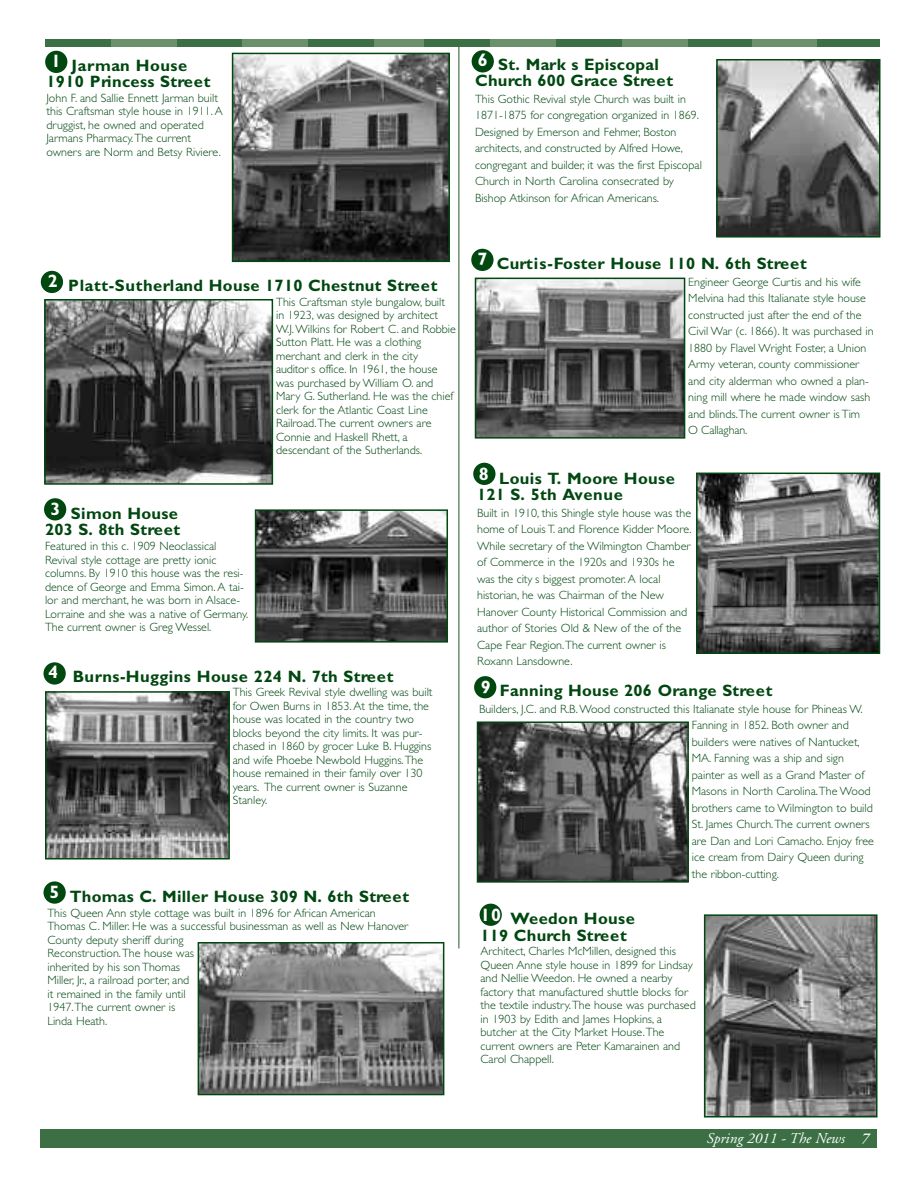
<style>
.page{position:relative;width:918px;height:1188px;background:#fff}
.page>*{position:absolute;margin:0;border:0;box-sizing:border-box;transform-origin:0 0}
.t1{font:700 16.5px/16.5px "Gill Sans";letter-spacing:.02em;color:#004710}
.t2{font:italic 15px "Adobe Garamond";color:#fff}
.t3{font:300 12px/13.5px "Gill Sans";color:#004710}
.s1{font-weight:600}
</style>
<div class="page">
<div style="left:40px;top:1129px;width:838px;height:19px;background:#3c7044"></div>
<div style="left:41px;top:271px;width:22px;height:22px;background:#004710;border-radius:50%"></div>
<hr style="left:458px;top:43px;width:2px;height:905px;background:#6a916c">
<div style="left:474px;top:676px;width:22px;height:22px;background:#004710;border-radius:50%"></div>
<div style="left:473px;top:463px;width:22px;height:22px;background:#004710;border-radius:50%"></div>
<div style="left:471px;top:249px;width:23px;height:22px;background:#004710;border-radius:50%"></div>
<div style="left:472px;top:50px;width:22px;height:22px;background:#004710;border-radius:50%"></div>
<div style="left:44px;top:881px;width:22px;height:23px;background:#004710;border-radius:50%"></div>
<div style="left:44px;top:662px;width:22px;height:23px;background:#004710;border-radius:50%"></div>
<div style="left:44px;top:498px;width:22px;height:22px;background:#004710;border-radius:50%"></div>
<div style="left:45px;top:51px;width:22px;height:22px;background:#004710;border-radius:50%"></div>
<img style="left:235px;top:56px;width:212px;height:203px">
<div style="left:232px;top:53px;width:218px;height:209px;border:2px solid #004710"></div>
<img style="left:258px;top:512px;width:187px;height:128px">
<div style="left:255px;top:509px;width:193px;height:134px;border:2px solid #004710"></div>
<img style="left:48px;top:694px;width:179px;height:163px">
<div style="left:45px;top:691px;width:185px;height:169px;border:2px solid #004710"></div>
<img style="left:480px;top:724px;width:206px;height:156px">
<div style="left:477px;top:721px;width:212px;height:162px;border:2px solid #004710"></div>
<img style="left:478px;top:281px;width:204px;height:155px">
<div style="left:475px;top:278px;width:210px;height:161px;border:2px solid #004710"></div>
<img style="left:201px;top:945px;width:240px;height:147px">
<div style="left:198px;top:942px;width:246px;height:153px;border:2px solid #004710"></div>
<div style="left:480px;top:904px;width:22px;height:22px;background:#004710;border-radius:50%"></div>
<img style="left:707px;top:917px;width:168px;height:198px">
<div style="left:704px;top:914px;width:174px;height:204px;border:2px solid #004710"></div>
<img style="left:719px;top:62px;width:158px;height:173px">
<div style="left:716px;top:59px;width:164px;height:179px;border:2px solid #004710"></div>
<div style="left:370px;top:39px;width:66px;height:7px;background:#6a916c"></div>
<div style="left:424px;top:39px;width:66px;height:7px;background:#3c7044"></div>
<div style="left:490px;top:39px;width:66px;height:7px;background:#6a916c"></div>
<div style="left:556px;top:39px;width:66px;height:7px;background:#3c7044"></div>
<div style="left:622px;top:39px;width:66px;height:7px;background:#6a916c"></div>
<div style="left:688px;top:39px;width:66px;height:7px;background:#3c7044"></div>
<div style="left:752px;top:39px;width:66px;height:7px;background:#6a916c"></div>
<div style="left:818px;top:39px;width:62px;height:7px;background:#3c7044"></div>
<div style="left:45px;top:39px;width:66px;height:7px;background:#3c7044"></div>
<div style="left:111px;top:39px;width:66px;height:7px;background:#6a916c"></div>
<div style="left:177px;top:39px;width:66px;height:7px;background:#3c7044"></div>
<div style="left:243px;top:39px;width:65px;height:7px;background:#6a916c"></div>
<div style="left:308px;top:39px;width:66px;height:7px;background:#3c7044"></div>
<img style="left:47px;top:302px;width:223px;height:180px">
<div style="left:44px;top:299px;width:229px;height:186px;border:2px solid #004710"></div>
<img style="left:699px;top:476px;width:178px;height:175px">
<div style="left:696px;top:473px;width:184px;height:181px;border:2px solid #004710"></div>
<h1 class="t1" style="left:47px;top:58px;width:165px"><sup>1</sup> Jarman House<br>1910 Princess Street</h1>
<p class="t3" style="left:46px;top:92px;width:178px">John F. and Sallie Ennett Jarman built this Craftsman style house in 1911. A druggist, he owned and operated Jarmans Pharmacy.The current owners are Norm and Betsy Riviere.</p>
<h1 class="t1" style="left:48px;top:279px;width:391px"><sup>2</sup> Platt-Sutherland House 1710 Chestnut Street</h1>
<p class="t3" style="left:276px;top:296px;width:181px">This Craftsman style bungalow, built in 1923, was designed by architect<br>W.J.Wilkins for Robert C. and Robbie<br>Sutton Platt. He was a clothing merchant and clerk in the city<br>auditor s office. In 1961, the house was purchased by William O. and<br>Mary G. Sutherland. He was the chief clerk for the Atlantic Coast Line<br>Railroad.The current owners are<br>Connie and Haskell Rhett, a descendant of the Sutherlands.</p>
<h1 class="t1" style="left:45px;top:507px;width:137px;text-align:center"><sup>3</sup> Simon House<br>203 S. 8th Street</h1>
<p class="t3" style="left:45px;top:540px;width:205px">Featured in this c. 1909 Neoclassical Revival style cottage are pretty ionic columns. By 1910 this house was the resi&shy;dence of George and Emma Simon. A tai&shy;lor and merchant, he was born in Alsace-Lorraine and she was a native of Germany.<br>The current owner is Greg Wessel.</p>
<h1 class="t1" style="left:48px;top:669px;width:347px"><sup>4</sup> Burns-Huggins House 224 N. 7th Street</h1>
<p class="t3" style="left:233px;top:687px;width:201px">This Greek Revival style dwelling was built for Owen Burns in 1853. At the time, the house was located in the country two blocks beyond the city limits. It was pur&shy;chased in 1860 by grocer Luke B. Huggins and wife Phoebe Newbold Huggins.The house remained in their family over 130 years. The current owner is Suzanne Stanley.</p>
<h1 class="t1" style="left:49px;top:890px;width:361px"><sup>5</sup> Thomas C. Miller House 309 N. 6th Street</h1>
<p class="t3" style="left:47px;top:907px;width:362px">This Queen Ann style cottage was built in 1896 for African American Thomas C. Miller. He was a successful businessman as well as New Hanover County deputy sheriff during<br>Reconstruction.The house was<br>inherited by his son Thomas<br>Miller, Jr., a railroad porter, and<br>it remained in the family until<br>1947.The current owner is<br>Linda Heath.</p>
<h1 class="t1" style="left:475px;top:58px;width:200px"><sup>6</sup> St. Mark s Episcopal<br>Church 600 Grace Street</h1>
<p class="t3" style="left:475px;top:92px;width:228px;line-height:16.5px">This Gothic Revival style Church was built in 1871-1875 for congregation organized in 1869.<br>Designed by Emerson and Fehmer, Boston architects, and constructed by Alfred Howe, congregant and builder, it was the first Episcopal Church in North Carolina consecrated by Bishop Atkinson for African Americans.</p>
<h1 class="t1" style="left:478px;top:257px;width:331px"><sup>7</sup> Curtis-Foster House 110 N. 6th Street</h1>
<p class="t3" style="left:688px;top:274px;width:187px;line-height:16.5px">Engineer George Curtis and his wife Melvina had this Italianate style house constructed just after the end of the Civil War (c. 1866). It was purchased in 1880 by Flavel Wright Foster, a Union Army veteran, county commissioner and city alderman who owned a plan&shy;ning mill where he made window sash and blinds.The current owner is Tim<br>O Callaghan.</p>
<h1 class="t1" style="left:477px;top:471px;width:199px"><sup>8</sup> Louis T. Moore House<br>121 S. 5th Avenue</h1>
<p class="t3" style="left:477px;top:505px;width:216px;line-height:16.5px">Built in 1910, this Shingle style house was the home of Louis T. and Florence Kidder Moore.<br>While secretary of the Wilmington Chamber of Commerce in the 1920s and 1930s he was the city s biggest promoter. A local historian, he was Chairman of the New Hanover County Historical Commission and author of Stories Old &amp; New of the of the Cape Fear Region.The current owner is Roxann Lansdowne.</p>
<h1 class="t1" style="left:481px;top:684px;width:293px"><sup>9</sup> Fanning House 206 Orange Street</h1>
<p class="t3" style="left:692px;top:701px;width:184px;line-height:16.5px;text-indent:-213px">Builders, J.C. and R.B.Wood constructed this Italianate style house for Phineas W.<br>Fanning in 1852. Both owner and builders were natives of Nantucket, MA. Fanning was a ship and sign painter as well as a Grand Master of Masons in North Carolina.The Wood brothers came to Wilmington to build St. James Church.The current owners are Dan and Lori Camacho. Enjoy free ice cream from Dairy Queen during the ribbon-cutting.</p>
<h1 class="t1" style="left:481px;top:912px;width:156px"><sup>10</sup> Weedon House<br>119 Church Street</h1>
<p class="t3" style="left:481px;top:946px;width:217px">Architect, Charles McMillen, designed this Queen Anne style house in 1899 for Lindsay and Nellie Weedon. He owned a nearby factory that manufactured shuttle blocks for the textile industry.The house was purchased in 1903 by Edith and James Hopkins, a butcher at the City Market House.The current owners are Peter Kamarainen and Carol Chappell.</p>
<p class="t2" style="left:706px;top:1132px;width:164px">Spring 2011 - The News <span class="s1">7</span></p>
</div>
